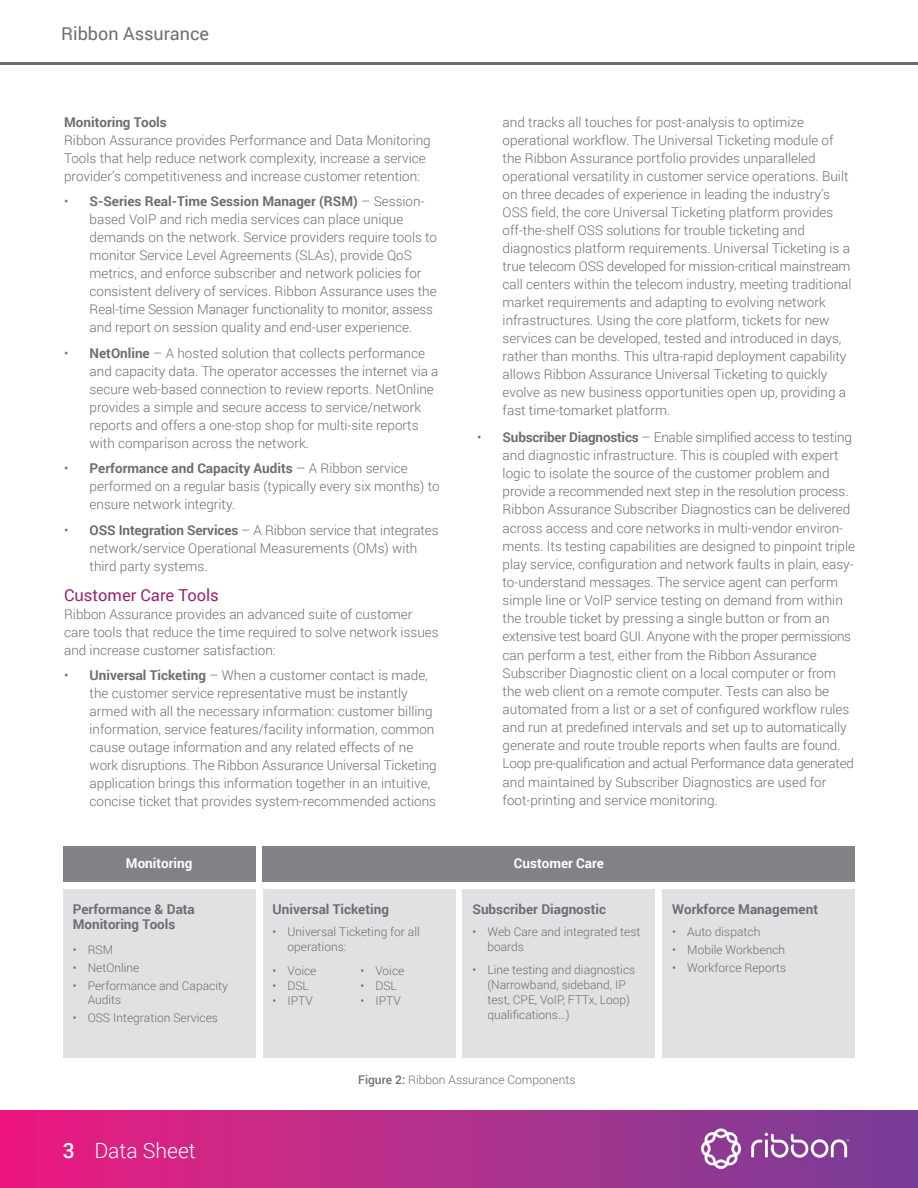
<style>
.page{position:relative;width:918px;height:1188px;background:#fff}
.page>*{position:absolute;margin:0;border:0;box-sizing:border-box;transform-origin:0 0}
.t1{font:300 21px "Roboto";color:#fff}
.t2{font:18px "Roboto";color:#6d6e71}
.t3{font:16.5px "Roboto";color:#972375}
.t4{font:300 13.5px/18px "Roboto";color:#6d6e71}
.t5{font:700 13.5px/15px "Roboto";color:#6d6e71}
.t6{font:700 13.5px "Roboto";color:#fff}
.t7{font:300 12px/15px "Roboto";color:#6d6e71}
.s1{font-weight:700}
.s2{font-weight:500}
</style>
<div class="page">
<img style="left:0;top:1110px;width:918px;height:78px">
<hr style="left:0;top:63px;width:918px;height:2px;background:#6d6e71">
<div style="left:263px;top:846px;width:592px;height:36px;background:#808285"></div>
<div style="left:63px;top:846px;width:192px;height:36px;background:#808285"></div>
<div style="left:63px;top:889px;width:192px;height:169px;background:#e0e1e2"></div>
<div style="left:463px;top:889px;width:192px;height:169px;background:#e0e1e2"></div>
<div style="left:263px;top:889px;width:192px;height:169px;background:#e0e1e2"></div>
<div style="left:663px;top:889px;width:192px;height:169px;background:#e0e1e2"></div>
<h2 class="t2" style="left:61px;top:21px;width:149px">Ribbon Assurance</h2>
<p class="t5" style="left:64px;top:114px;width:104px">Monitoring Tools</p>
<p class="t4" style="left:64px;top:131px;width:368px">Ribbon Assurance provides Performance and Data Monitoring<br>Tools that help reduce network complexity, increase a service provider’s competitiveness and increase customer retention:</p>
<p class="t4" style="left:90px;top:192px;width:349px;text-indent:-26px">• <span class="s1">S-Series Real-Time Session Manager (RSM)</span> – Session&shy;based VoIP and rich media services can place unique demands on the network. Service providers require tools to monitor Service Level Agreements (SLAs), provide QoS metrics, and enforce subscriber and network policies for consistent delivery of services. Ribbon Assurance uses the Real-time Session Manager functionality to monitor, assess and report on session quality and end-user experience.</p>
<p class="t4" style="left:90px;top:344px;width:350px;text-indent:-26px">• <span class="s1">NetOnline</span> – A hosted solution that collects performance and capacity data. The operator accesses the internet via a secure web-based connection to review reports. NetOnline provides a simple and secure access to service/network reports and offers a one-stop shop for multi-site reports with comparison across the network.</p>
<p class="t4" style="left:90px;top:459px;width:352px;text-indent:-26px">• <span class="s1">Performance and Capacity Audits</span> – A Ribbon service performed on a regular basis (typically every six months) to ensure network integrity.</p>
<p class="t4" style="left:90px;top:521px;width:351px;text-indent:-26px">• <span class="s1">OSS Integration Services</span> – A Ribbon service that integrates network/service Operational Measurements (OMs) with third party systems.</p>
<p class="t3" style="left:64px;top:583px;width:156px">Customer Care Tools</p>
<p class="t4" style="left:64px;top:605px;width:376px">Ribbon Assurance provides an advanced suite of customer care tools that reduce the time required to solve network issues and increase customer satisfaction:</p>
<p class="t4" style="left:90px;top:666px;width:349px;text-indent:-26px">• <span class="s1">Universal Ticketing</span> – When a customer contact is made, the customer service representative must be instantly armed with all the necessary information: customer billing information, service features/facility information, common cause outage information and any related effects of ne work disruptions. The Ribbon Assurance Universal Ticketing application brings this information together in an intuitive, concise ticket that provides system-recommended actions</p>
<p class="t4" style="left:503px;top:113px;width:350px">and tracks all touches for post-analysis to optimize operational workflow. The Universal Ticketing module of the Ribbon Assurance portfolio provides unparalleled operational versatility in customer service operations. Built on three decades of experience in leading the industry’s OSS field, the core Universal Ticketing platform provides off-the-shelf OSS solutions for trouble ticketing and diagnostics platform requirements. Universal Ticketing is a true telecom OSS developed for mission-critical mainstream call centers within the telecom industry, meeting traditional market requirements and adapting to evolving network infrastructures. Using the core platform, tickets for new services can be developed, tested and introduced in days, rather than months. This ultra-rapid deployment capability allows Ribbon Assurance Universal Ticketing to quickly evolve as new business opportunities open up, providing a fast time-tomarket platform.</p>
<p class="t4" style="left:503px;top:428px;width:354px;text-indent:-26px">• <span class="s1">Subscriber Diagnostics</span> – Enable simplified access to testing and diagnostic infrastructure. This is coupled with expert logic to isolate the source of the customer problem and provide a recommended next step in the resolution process.<br>Ribbon Assurance Subscriber Diagnostics can be delivered across access and core networks in multi-vendor environ&shy;ments. Its testing capabilities are designed to pinpoint triple play service, configuration and network faults in plain, easy&shy;to-understand messages. The service agent can perform simple line or VoIP service testing on demand from within the trouble ticket by pressing a single button or from an extensive test board GUI. Anyone with the proper permissions can perform a test, either from the Ribbon Assurance Subscriber Diagnostic client on a local computer or from the web client on a remote computer. Tests can also be automated from a list or a set of configured workflow rules and run at predefined intervals and set up to automatically generate and route trouble reports when faults are found.<br>Loop pre-qualification and actual Performance data generated and maintained by Subscriber Diagnostics are used for foot-printing and service monitoring.</p>
<p class="t6" style="left:126px;top:854px;width:68px">Monitoring</p>
<p class="t6" style="left:514px;top:854px;width:92px">Customer Care</p>
<p class="t5" style="left:73px;top:901px;width:124px">Performance &amp; Data<br>Monitoring Tools</p>
<p class="t7" style="left:73px;top:942px;width:42px">• RSM</p>
<p class="t7" style="left:73px;top:960px;width:68px">• NetOnline</p>
<p class="t7" style="left:88px;top:979px;width:142px;line-height:13.5px;text-indent:-15px">• Performance and Capacity<br>Audits</p>
<p class="t7" style="left:73px;top:1009px;width:147px">• OSS Integration Services</p>
<p class="t5" style="left:273px;top:901px;width:118px">Universal Ticketing</p>
<p class="t7" style="left:288px;top:924px;width:134px;text-indent:-15px">• Universal Ticketing for all operations:</p>
<p class="t7" style="left:273px;top:963px;width:45px">• Voice</p>
<p class="t7" style="left:273px;top:978px;width:38px">• DSL</p>
<p class="t7" style="left:273px;top:993px;width:42px">• IPTV</p>
<p class="t5" style="left:472px;top:901px;width:135px">Subscriber Diagnostic</p>
<p class="t7" style="left:487px;top:924px;width:155px;text-indent:-15px">• Web Care and integrated test boards</p>
<p class="t7" style="left:487px;top:961px;width:149px;text-indent:-15px">• Line testing and diagnostics (Narrowband, sideband, IP test, CPE, VoIP, FTTx, Loop) qualifications…)</p>
<p class="t7" style="left:360px;top:963px;width:45px">• Voice</p>
<p class="t7" style="left:360px;top:978px;width:38px">• DSL</p>
<p class="t7" style="left:360px;top:993px;width:42px">• IPTV</p>
<h1 class="t1" style="left:63px;top:1136px;width:134px"><span class="s2">3</span> Data Sheet</h1>
<p class="t7" style="left:358px;top:1072px;width:219px"><span class="s2">Figure 2:</span> Ribbon Assurance Components</p>
<p class="t5" style="left:672px;top:901px;width:147px">Workforce Management</p>
<p class="t7" style="left:672px;top:924px;width:90px">• Auto dispatch</p>
<p class="t7" style="left:672px;top:942px;width:114px">• Mobile Workbench</p>
<p class="t7" style="left:672px;top:960px;width:115px">• Workforce Reports</p>
</div>
